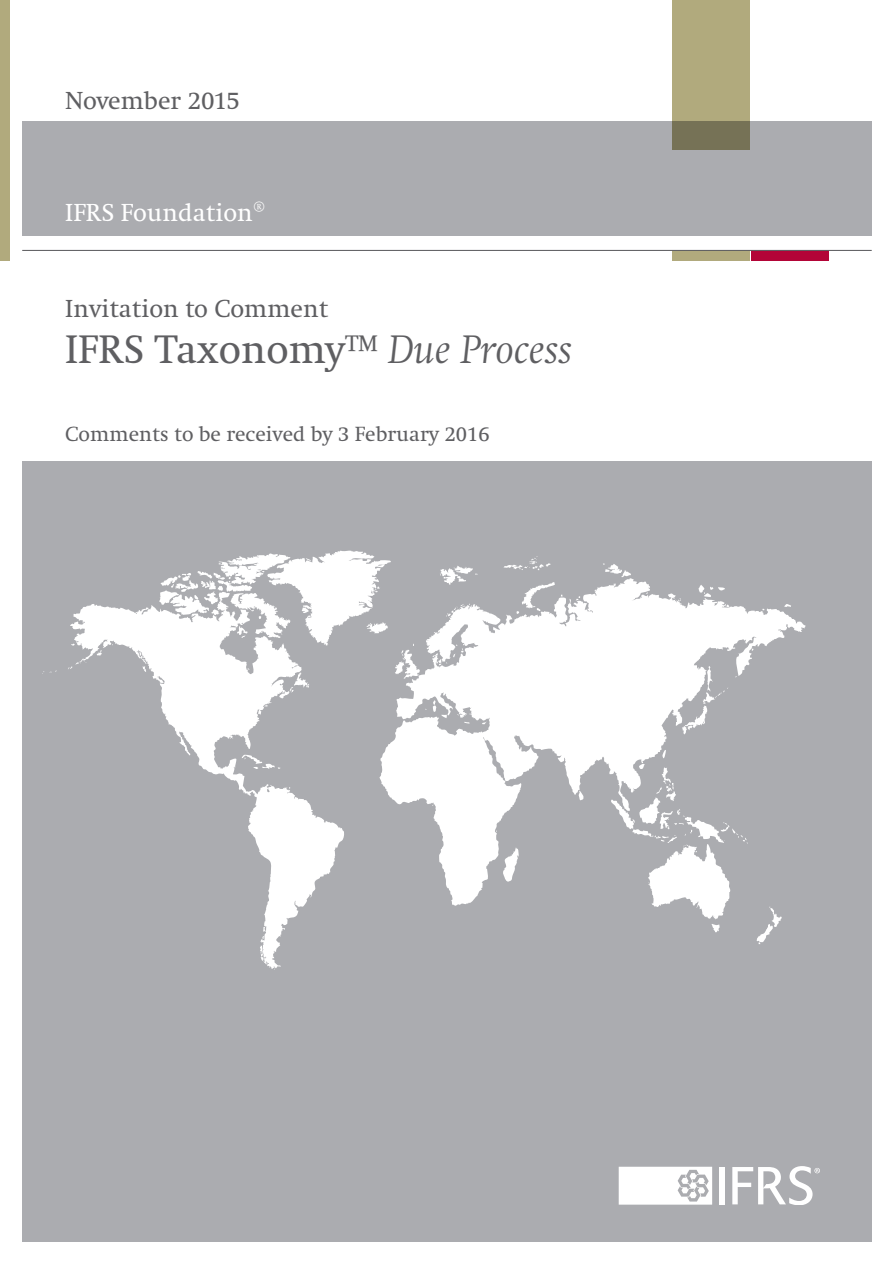
<style>
.page{position:relative;width:893px;height:1263px;background:#fff}
.page>*{position:absolute;margin:0;border:0;box-sizing:border-box;transform-origin:0 0}
.Publication_title{font:700 40.5px "Swift LT Pro";color:#5f5f62}
.Publication_title-2{font:700 25.05px "Swift LT Pro";color:#5f5f62}
.Publication_name{font:25.05px "Swift LT Pro";color:#fff}
.Date{font:25.05px "Swift LT Pro";letter-spacing:-.005em;color:#5f5f62}
.Publication_subtitle{font:20.85px "Swift LT Pro";color:#5f5f62}
.s1{font-weight:400;font-style:italic}
</style>
<div class="page">
<div style="left:22px;top:461px;width:850px;height:781px;background:#abacb0"></div>
<div style="left:22px;top:121px;width:850px;height:115px;background:#abacb0"></div>
<div style="left:672px;top:251px;width:77px;height:10px;background:#b1aa7d"></div>
<div style="left:751px;top:251px;width:78px;height:10px;background:#b30437"></div>
<svg style="left:672px;top:0;width:77px;height:149px;background:#a59f75"></svg>
<hr style="left:22px;top:250px;width:850px;height:1px;background:#5f5f62">
<div style="left:0;top:0;width:9px;height:261px;background:#b1aa7d"></div>
<svg style="left:42px;top:550px;width:764px;height:420px"></svg>
<svg style="left:619px;top:1167px;width:93px;height:37px;background:#f3f4f4"></svg>
<div style="left:719px;top:1167px;width:6px;height:37px;background:#fff"></div>
<svg style="left:732px;top:1166px;width:88px;height:39px"></svg>
<p class="Date" style="left:65px;top:86px;width:176px">November 2015</p>
<p class="Publication_name" style="left:65px;top:198px;width:202px">IFRS Foundation®</p>
<p class="Publication_title-2" style="left:65px;top:294px;width:264px">Invitation to Comment</p>
<p class="Publication_title" style="left:65px;top:327px;width:508px">IFRS Taxonomy™ <span class="s1">Due Process</span></p>
<p class="Publication_subtitle" style="left:65px;top:422px;width:426px">Comments to be received by 3 February 2016</p>
</div>
